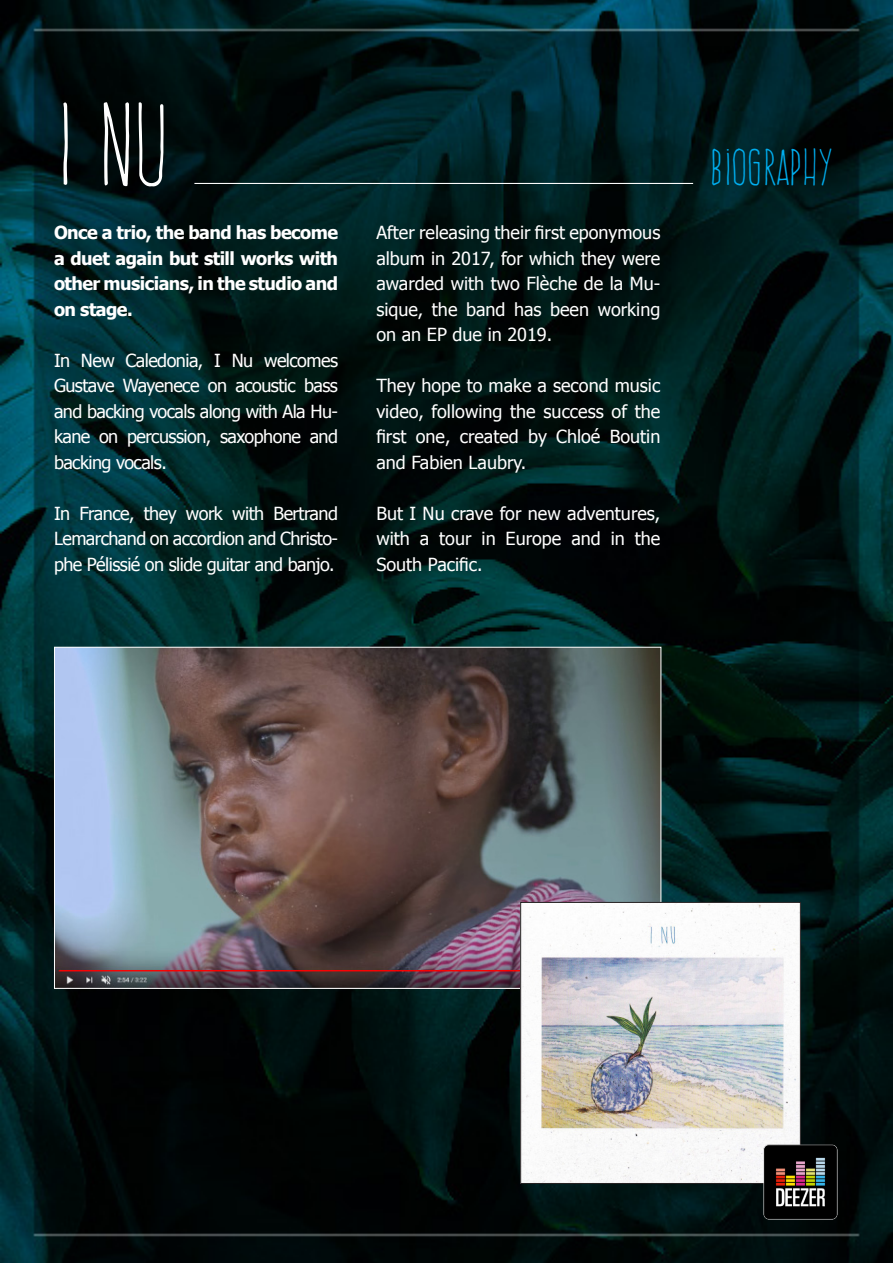
<style>
.page{position:relative;width:893px;height:1263px;background:#fff}
.page>*{position:absolute;margin:0;border:0;box-sizing:border-box;transform-origin:0 0}
.t1{font:103.05px "Frente H1";color:#fff}
.t2{font:45px "Frente H1";color:#00aeef}
.t3{font:18px/25.5px "Tahoma";color:#fff;text-align:justify}
.t4{font:700 18px/25.5px "Tahoma";letter-spacing:-.03em;color:#fff;text-align:justify}
</style>
<div class="page">
<img style="left:0;top:0;width:893px;height:1263px">
<hr style="left:194px;top:183px;width:499px;height:1px;background:#fff">
<img style="left:56px;top:649px;width:603px;height:338px">
<img style="left:522px;top:904px;width:277px;height:278px">
<div style="left:520px;top:902px;width:281px;height:282px;border:1px solid #231f20"></div>
<img style="left:762px;top:1144px;width:77px;height:76px">
<p class="t1" style="left:54px;top:87px;width:113px">I NU</p>
<p class="t4" style="left:54px;top:219px;width:286px">Once a trio, the band has become a duet again but still works with other musicians, in the studio and on stage.</p>
<p class="t3" style="left:54px;top:347px;width:286px">In New Caledonia, I Nu welcomes Gustave Wayenece on acoustic bass and backing vocals along with Ala Hu&shy;kane on percussion, saxophone and backing vocals.</p>
<p class="t3" style="left:54px;top:500px;width:286px">In France, they work with Bertrand Lemarchand on accordion and Christo&shy;phe Pélissié on slide guitar and banjo.</p>
<p class="t3" style="left:376px;top:219px;width:286px">After releasing their first eponymous album in 2017, for which they were awarded with two Flèche de la Mu&shy;sique, the band has been working on an EP due in 2019.</p>
<p class="t3" style="left:376px;top:372px;width:286px">They hope to make a second music video, following the success of the first one, created by Chloé Boutin and Fabien Laubry.</p>
<p class="t3" style="left:376px;top:500px;width:286px">But I Nu crave for new adventures, with a tour in Europe and in the South Pacific.</p>
<p class="t2" style="left:711px;top:142px;width:124px">BIOGRAPHY</p>
</div>
